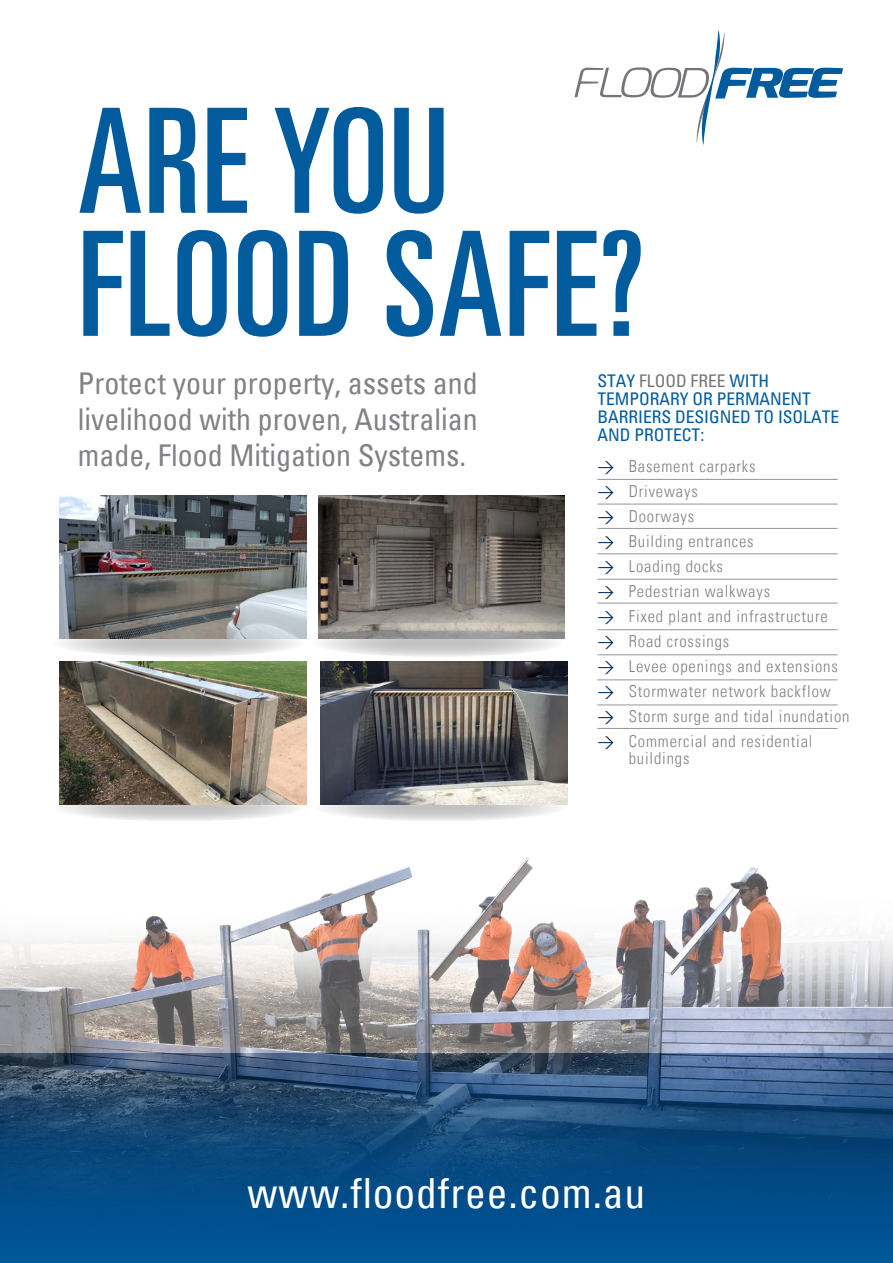
<style>
.page{position:relative;width:893px;height:1263px;background:#fff}
.page>*{position:absolute;margin:0;border:0;box-sizing:border-box;transform-origin:0 0}
.t1{font:ultra-condensed 145.5px "Univers";letter-spacing:.01em;color:#015b9d}
.t2{font:condensed 41.7px "Univers";letter-spacing:.02em;color:#fff}
.t3{font:condensed 30px/36px "Univers";color:#808285;text-align:justify}
.t4{font:condensed 17.4px/18px "Univers";color:#015b9d}
.t5{font:300 condensed 16.5px/16.5px "Univers LT";letter-spacing:.05em;color:#808285}
.s1{color:#757679}
.s2{font-family:"DIN Bek";font-weight:400;font-stretch:normal;color:#002a5f}
</style>
<div class="page">
<img style="left:0;top:724px;width:893px;height:539px">
<hr style="left:597px;top:479px;width:241px;height:1px;background:#939598">
<hr style="left:597px;top:504px;width:241px;height:1px;background:#939598">
<hr style="left:597px;top:528px;width:241px;height:1px;background:#939598">
<hr style="left:597px;top:553px;width:241px;height:1px;background:#939598">
<hr style="left:597px;top:579px;width:241px;height:1px;background:#939598">
<hr style="left:597px;top:603px;width:241px;height:1px;background:#939598">
<hr style="left:597px;top:629px;width:241px;height:1px;background:#939598">
<hr style="left:597px;top:654px;width:241px;height:1px;background:#939598">
<hr style="left:597px;top:680px;width:241px;height:1px;background:#939598">
<hr style="left:597px;top:705px;width:241px;height:1px;background:#939598">
<hr style="left:597px;top:728px;width:241px;height:1px;background:#939598">
<svg style="left:52px;top:629px;width:254px;height:28px"></svg>
<svg style="left:52px;top:794px;width:254px;height:27px"></svg>
<svg style="left:313px;top:794px;width:254px;height:27px"></svg>
<svg style="left:310px;top:629px;width:255px;height:28px"></svg>
<svg style="left:574px;top:31px;width:269px;height:114px"></svg>
<img style="left:60px;top:496px;width:247px;height:143px">
<img style="left:60px;top:662px;width:247px;height:142px">
<img style="left:321px;top:662px;width:246px;height:142px">
<img style="left:319px;top:496px;width:246px;height:143px">
<p class="t1" style="left:78px;top:78px;width:372px">ARE YOU</p>
<p class="t1" style="left:78px;top:201px;width:568px">FLOOD SAFE?</p>
<p class="t3" style="left:78px;top:365px;width:401px">Protect your property, assets and livelihood with proven, Australian made, Flood Mitigation Systems.</p>
<p class="t4" style="left:597px;top:372px;width:243px">STAY <span class="s1">FLOOD FREE</span> WITH<br>TEMPORARY OR PERMANENT<br>BARRIERS DESIGNED TO ISOLATE<br>AND PROTECT:</p>
<p class="t5" style="left:597px;top:458px;width:160px"><span class="s2">&gt;</span> Basement carparks</p>
<p class="t5" style="left:597px;top:483px;width:102px"><span class="s2">&gt;</span> Driveways</p>
<p class="t5" style="left:597px;top:508px;width:98px"><span class="s2">&gt;</span> Doorways</p>
<p class="t5" style="left:597px;top:533px;width:158px"><span class="s2">&gt;</span> Building entrances</p>
<p class="t5" style="left:597px;top:558px;width:127px"><span class="s2">&gt;</span> Loading docks</p>
<p class="t5" style="left:597px;top:583px;width:174px"><span class="s2">&gt;</span> Pedestrian walkways</p>
<p class="t5" style="left:597px;top:608px;width:232px"><span class="s2">&gt;</span> Fixed plant and infrastructure</p>
<p class="t5" style="left:597px;top:633px;width:133px"><span class="s2">&gt;</span> Road crossings</p>
<p class="t5" style="left:597px;top:658px;width:242px"><span class="s2">&gt;</span> Levee openings and extensions</p>
<p class="t5" style="left:597px;top:683px;width:235px"><span class="s2">&gt;</span> Stormwater network backflow</p>
<p class="t5" style="left:597px;top:708px;width:254px"><span class="s2">&gt;</span> Storm surge and tidal inundation</p>
<p class="t5" style="left:629px;top:733px;width:185px;text-indent:-31px"><span class="s2">&gt;</span> Commercial and residential buildings</p>
<p class="t2" style="left:247px;top:1166px;width:399px">www.floodfree.com.au</p>
</div>
